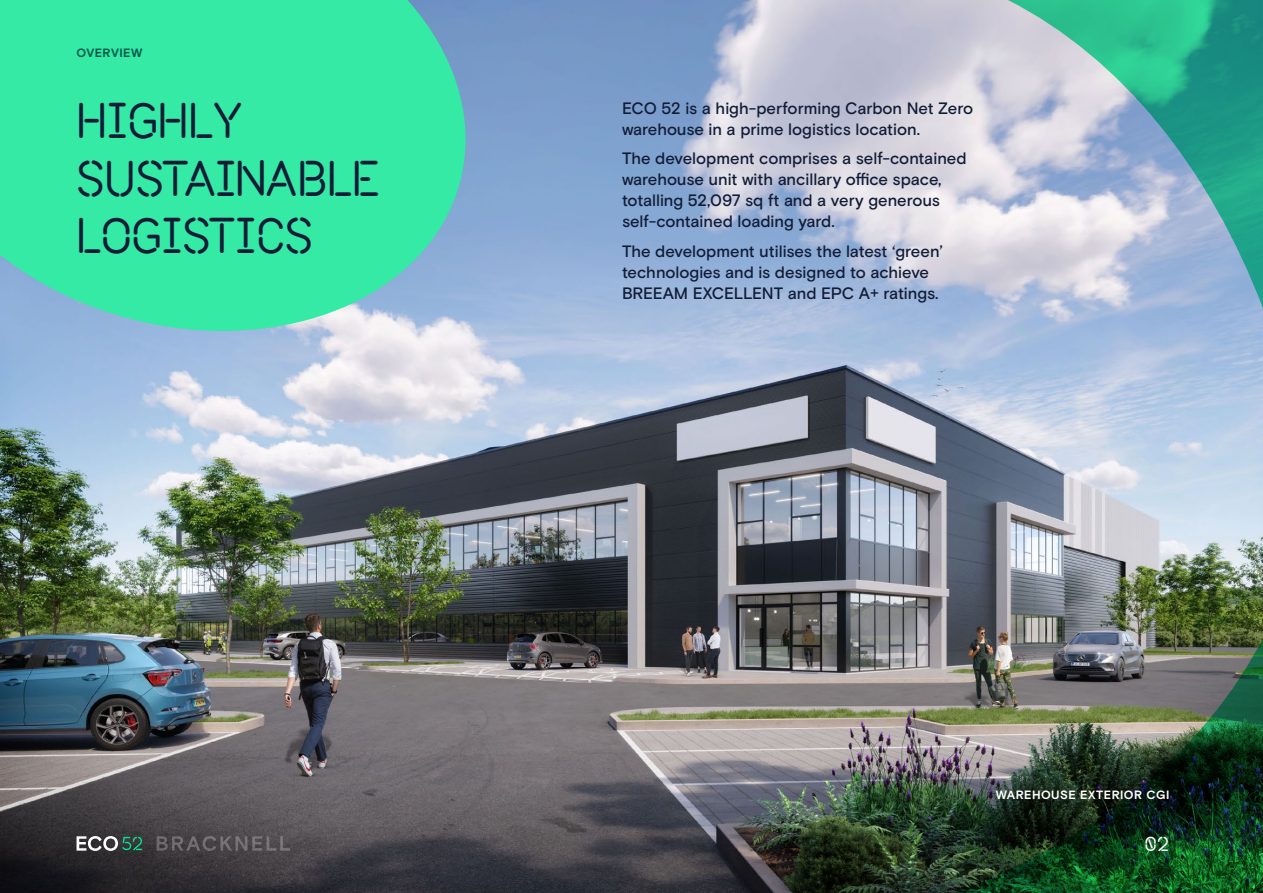
<style>
.page{position:relative;width:1263px;height:893px;background:#fff}
.page>*{position:absolute;margin:0;border:0;box-sizing:border-box;transform-origin:0 0}
.t1{font:48px/57.6px "ROSKA";color:#121c37}
.t2{font:19.5px "ROSKA";color:#fff}
.t3{font:500 16.5px/21px "Basis Grotesque Pro";letter-spacing:-.005em;color:#121c37}
.t4{font:700 12px "Basis Grotesque Pro";letter-spacing:.035em;color:#fff}
.t5{font:700 12px "Basis Grotesque Pro";letter-spacing:.035em;color:#00574b}
</style>
<div class="page">
<img style="left:0;top:0;width:1263px;height:893px">
<img style="left:955px;top:638px;width:308px;height:255px">
<svg style="left:1008px;top:0;width:255px;height:308px;background:#84bbbd"></svg>
<svg style="left:0;top:0;width:490px;height:358px;background:#4bdeb0"></svg>
<svg style="left:77px;top:836px;width:65px;height:15px"></svg>
<svg style="left:157px;top:836px;width:133px;height:15px;background:#585458"></svg>
<p class="t5" style="left:77px;top:46px;width:67px">OVERVIEW</p>
<h1 class="t1" style="left:77px;top:89px;width:304px">HIGHLY<br>SUSTAINABLE<br>LOGISTICS</h1>
<p class="t3" style="left:622px;top:98px;width:353px">ECO 52 is a high-performing Carbon Net Zero warehouse in a prime logistics location.</p>
<p class="t3" style="left:622px;top:148px;width:346px">The development comprises a self-contained warehouse unit with ancillary office space, totalling 52,097 sq ft and a very generous self-contained loading yard.</p>
<p class="t3" style="left:622px;top:241px;width:322px">The development utilises the latest ‘green’ technologies and is designed to achieve<br>BREEAM EXCELLENT and EPC A+ ratings.</p>
<p class="t4" style="left:996px;top:788px;width:175px">WAREHOUSE EXTERIOR CGI</p>
<p class="t2" style="left:1144px;top:831px;width:26px">02</p>
</div>
